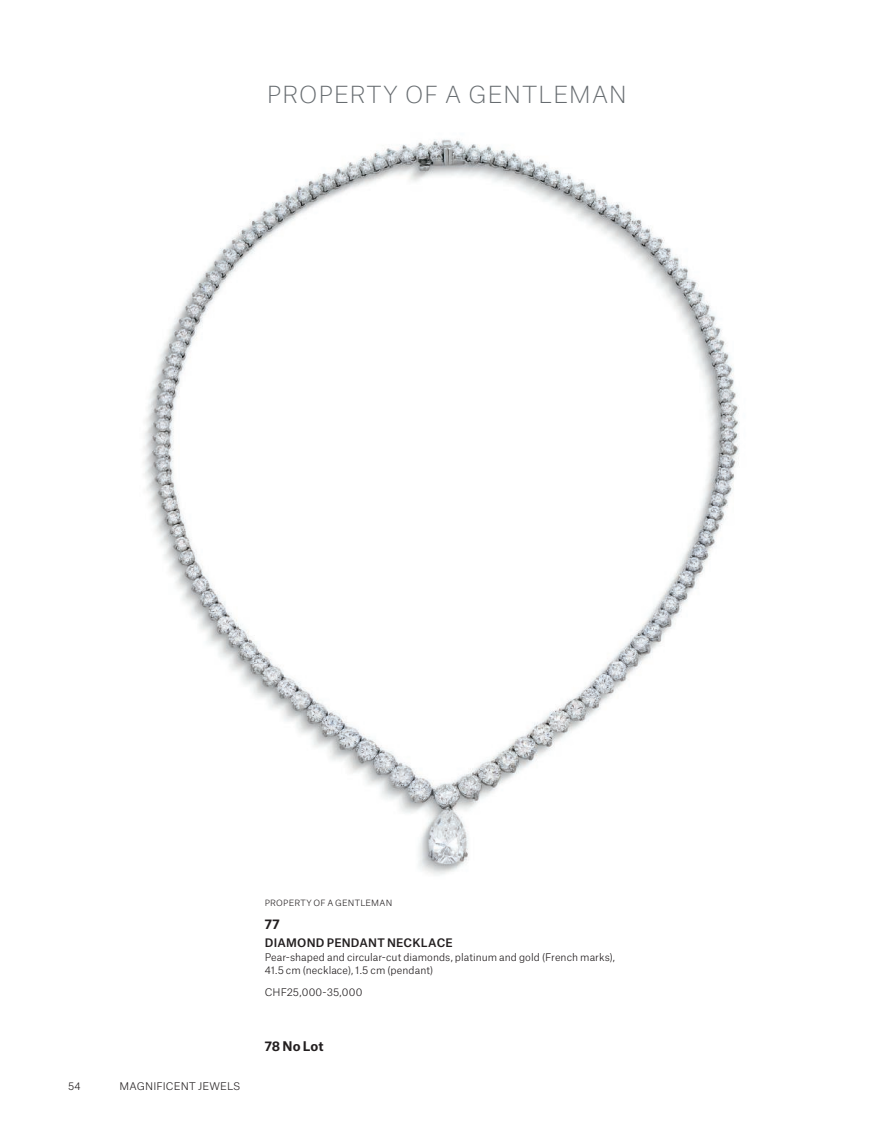
<style>
.page{position:relative;width:894px;height:1136px;background:#fff}
.page>*{position:absolute;margin:0;border:0;box-sizing:border-box;transform-origin:0 0}
.t1{font:100 22.5px "Atlas Grotesk";letter-spacing:.035em;color:#676c70}
.t2{font:700 12.75px "Atlas Grotesk";color:#231f20}
.t3{font:500 11.25px "Atlas Grotesk";letter-spacing:.02em;color:#231f20}
.t4{font:300 10.2px/13.5px "Atlas Grotesk";letter-spacing:.005em;color:#231f20}
.t5{font:300 8.25px "Atlas Grotesk";letter-spacing:.025em;color:#231f20}
</style>
<div class="page">
<img style="left:143px;top:139px;width:597px;height:736px">
<h1 class="t1" style="left:267px;top:82px;width:361px">PROPERTY OF A GENTLEMAN</h1>
<p class="t4" style="left:68px;top:1080px;width:14px">54</p>
<p class="t4" style="left:120px;top:1080px;width:122px">MAGNIFICENT JEWELS</p>
<p class="t5" style="left:265px;top:899px;width:129px">PROPERTY OF A GENTLEMAN</p>
<p class="t2" style="left:265px;top:916px;width:16px">77</p>
<p class="t3" style="left:265px;top:938px;width:190px">DIAMOND PENDANT NECKLACE</p>
<p class="t4" style="left:265px;top:950px;width:351px">Pear-shaped and circular-cut diamonds, platinum and gold (French marks),<br>41.5 cm (necklace), 1.5 cm (pendant)</p>
<p class="t4" style="left:265px;top:986px;width:99px">CHF25,000-35,000</p>
<p class="t2" style="left:265px;top:1038px;width:60px">78 No Lot</p>
</div>
